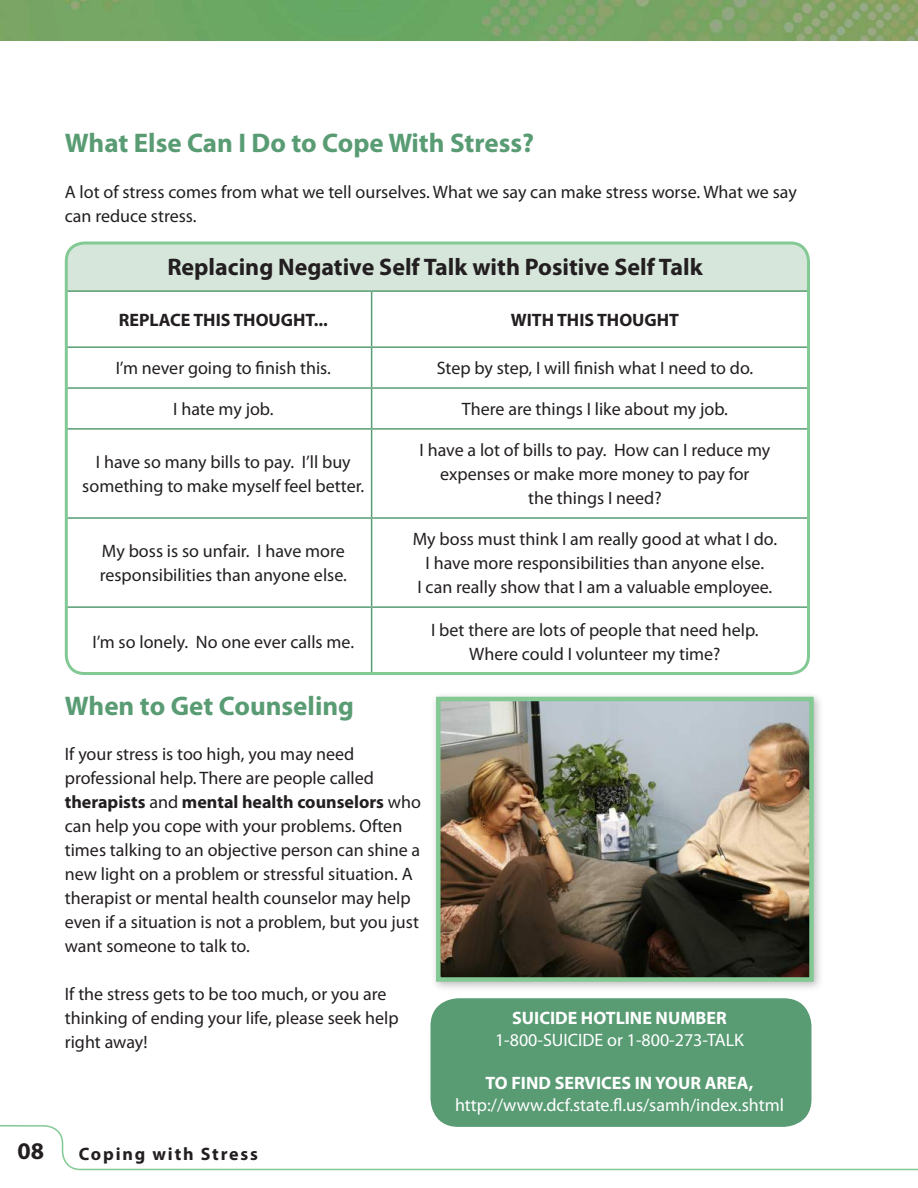
<style>
.page{position:relative;width:918px;height:1188px;background:#fff}
.page>*{position:absolute;margin:0;border:0;box-sizing:border-box;transform-origin:0 0}
.t1{font:700 27px "Myriad Pro";color:#599c74}
.t2{font:700 24px "Myriad Pro";color:#231f20}
.t3{font:18px/24px "Myriad Pro";color:#231f20}
.t4{font:18px "Myriad Pro";color:#fff}
.t5{font:700 18px "Myriad Pro";color:#fff}
.t6{font:700 18px "Myriad Pro";color:#231f20}
.t7{font:700 18px "Myriad Pro";letter-spacing:.1em;color:#231f20}
.s1{font-weight:700}
</style>
<div class="page">
<img style="left:0;top:0;width:918px;height:40px">
<svg style="left:0;top:1124px;width:918px;height:47px"></svg>
<div style="left:430px;top:691px;width:394px;height:301px;background:#231f20;opacity:.3"></div>
<img style="left:441px;top:702px;width:368px;height:275px">
<div style="left:436px;top:697px;width:378px;height:285px;border:4px solid #83c994"></div>
<div style="left:431px;top:999px;width:380px;height:127px;background:#599c74;border-radius:27px"></div>
<div style="left:430px;top:998px;width:382px;height:129px;border:2px solid #599c74;border-radius:27px"></div>
<div style="left:66px;top:243px;width:742px;height:48px;background:#d7e6db"></div>
<hr style="left:371px;top:292px;width:1px;height:54px;background:#599c74">
<hr style="left:66px;top:346px;width:306px;height:2px;background:#599c74">
<hr style="left:372px;top:346px;width:436px;height:2px;background:#599c74">
<hr style="left:371px;top:348px;width:1px;height:39px;background:#599c74">
<hr style="left:66px;top:387px;width:306px;height:2px;background:#599c74">
<hr style="left:372px;top:387px;width:436px;height:2px;background:#599c74">
<hr style="left:371px;top:389px;width:1px;height:39px;background:#599c74">
<hr style="left:66px;top:428px;width:306px;height:2px;background:#599c74">
<hr style="left:372px;top:428px;width:436px;height:2px;background:#599c74">
<hr style="left:371px;top:430px;width:1px;height:87px;background:#599c74">
<hr style="left:66px;top:517px;width:306px;height:2px;background:#599c74">
<hr style="left:372px;top:517px;width:436px;height:2px;background:#599c74">
<hr style="left:371px;top:519px;width:1px;height:87px;background:#599c74">
<hr style="left:66px;top:606px;width:306px;height:2px;background:#599c74">
<hr style="left:66px;top:608px;width:1px;height:66px;background:#599c74">
<hr style="left:372px;top:606px;width:436px;height:2px;background:#599c74">
<hr style="left:371px;top:608px;width:1px;height:66px;background:#599c74">
<hr style="left:808px;top:608px;width:1px;height:66px;background:#599c74">
<hr style="left:66px;top:243px;width:1px;height:47px;background:#599c74">
<hr style="left:808px;top:243px;width:1px;height:47px;background:#599c74">
<hr style="left:66px;top:290px;width:306px;height:2px;background:#599c74">
<hr style="left:372px;top:290px;width:436px;height:2px;background:#599c74">
<div style="left:65px;top:242px;width:745px;height:433px;border:3px solid #83c994;border-radius:18px"></div>
<h2 class="t2" style="left:18px;top:1135px;width:28px">08</h2>
<h1 class="t1" style="left:65px;top:125px;width:471px">What Else Can I Do to Cope With Stress?</h1>
<p class="t3" style="left:65px;top:179px;width:734px">A lot of stress comes from what we tell ourselves. What we say can make stress worse. What we say can reduce stress.</p>
<h2 class="t2" style="left:167px;top:251px;width:537px">Replacing Negative Self Talk with Positive Self Talk</h2>
<p class="t6" style="left:119px;top:308px;width:211px">REPLACE THIS THOUGHT...</p>
<p class="t6" style="left:511px;top:308px;width:170px">WITH THIS THOUGHT</p>
<p class="t3" style="left:116px;top:356px;width:217px">I’m never going to finish this.</p>
<p class="t3" style="left:437px;top:356px;width:318px">Step by step, I will finish what I need to do.</p>
<p class="t3" style="left:173px;top:397px;width:102px">I hate my job.</p>
<p class="t3" style="left:462px;top:397px;width:267px">There are things I like about my job.</p>
<p class="t3" style="left:82px;top:450px;width:284px;text-align:center">I have so many bills to pay. I’ll buy something to make myself feel better.</p>
<p class="t3" style="left:420px;top:438px;width:352px;text-align:center">I have a lot of bills to pay. How can I reduce my expenses or make more money to pay for<br>the things I need?</p>
<p class="t3" style="left:100px;top:539px;width:249px">My boss is so unfair. I have more responsibilities than anyone else.</p>
<p class="t3" style="left:413px;top:527px;width:366px;text-align:center">My boss must think I am really good at what I do.<br>I have more responsibilities than anyone else.<br>I can really show that I am a valuable employee.</p>
<p class="t3" style="left:93px;top:630px;width:263px">I’m so lonely. No one ever calls me.</p>
<p class="t3" style="left:431px;top:618px;width:329px;text-align:center">I bet there are lots of people that need help.<br>Where could I volunteer my time?</p>
<h1 class="t1" style="left:65px;top:688px;width:291px">When to Get Counseling</h1>
<p class="t3" style="left:65px;top:742px;width:358px">If your stress is too high, you may need professional help. There are people called <span class="s1">therapists</span> and <span class="s1">mental health counselors</span> who can help you cope with your problems. Often times talking to an objective person can shine a new light on a problem or stressful situation. A therapist or mental health counselor may help even if a situation is not a problem, but you just want someone to talk to.</p>
<p class="t3" style="left:65px;top:982px;width:335px">If the stress gets to be too much, or you are thinking of ending your life, please seek help right away!</p>
<p class="t7" style="left:79px;top:1142px;width:181px">Coping with Stress</p>
<p class="t5" style="left:512px;top:1007px;width:216px">SUICIDE HOTLINE NUMBER</p>
<p class="t4" style="left:495px;top:1029px;width:250px">1-800-SUICIDE or 1-800-273-TALK</p>
<p class="t5" style="left:486px;top:1071px;width:269px">TO FIND SERVICES IN YOUR AREA,</p>
<p class="t4" style="left:455px;top:1094px;width:330px">http://www.dcf.state.fl.us/samh/index.shtml</p>
</div>
